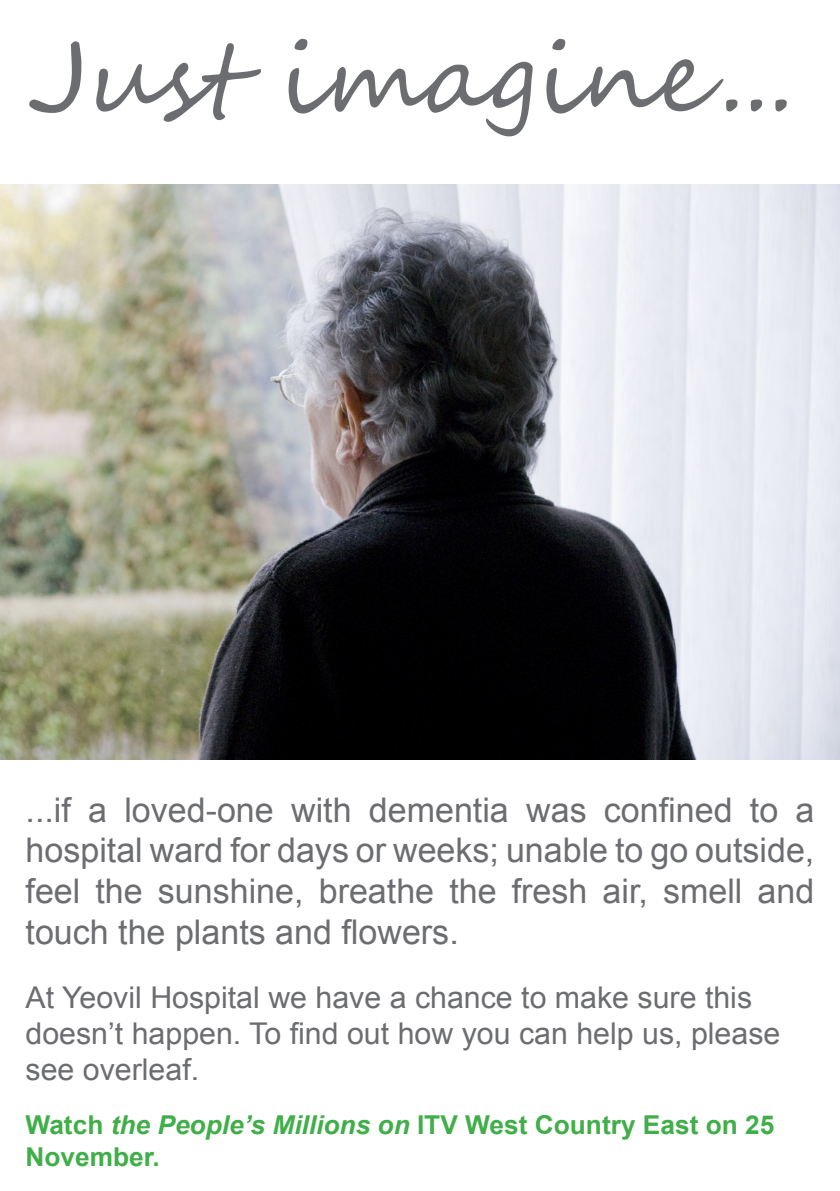
<style>
.page{position:relative;width:840px;height:1191px;background:#fff}
.page>*{position:absolute;margin:0;border:0;box-sizing:border-box;transform-origin:0 0}
.t1{font:98px "Segoe Script";color:#6c6d70}
.t2{font:34px/40.8px "Arial";color:#6c6d70;text-align:justify}
.t3{font:30px/36px "Arial";color:#6c6d70}
.t4{font:700 26px/31.2px "Arial";color:#40ae49}
.s1{font-style:italic}
</style>
<div class="page">
<img style="left:0;top:185px;width:839px;height:575px">
<p class="t1" style="left:27px;top:-1px;width:768px">Just imagine...</p>
<p class="t2" style="left:26px;top:789px;width:790px">...if a loved-one with dementia was confined to a hospital ward for days or weeks; unable to go outside, feel the sunshine, breathe the fresh air, smell and touch the plants and flowers.</p>
<p class="t3" style="left:26px;top:980px;width:756px">At Yeovil Hospital we have a chance to make sure this doesn’t happen. To find out how you can help us, please see overleaf.</p>
<p class="t4" style="left:26px;top:1110px;width:750px">Watch <span class="s1">the People’s Millions on</span> ITV West Country East on 25<br>November.</p>
</div>
